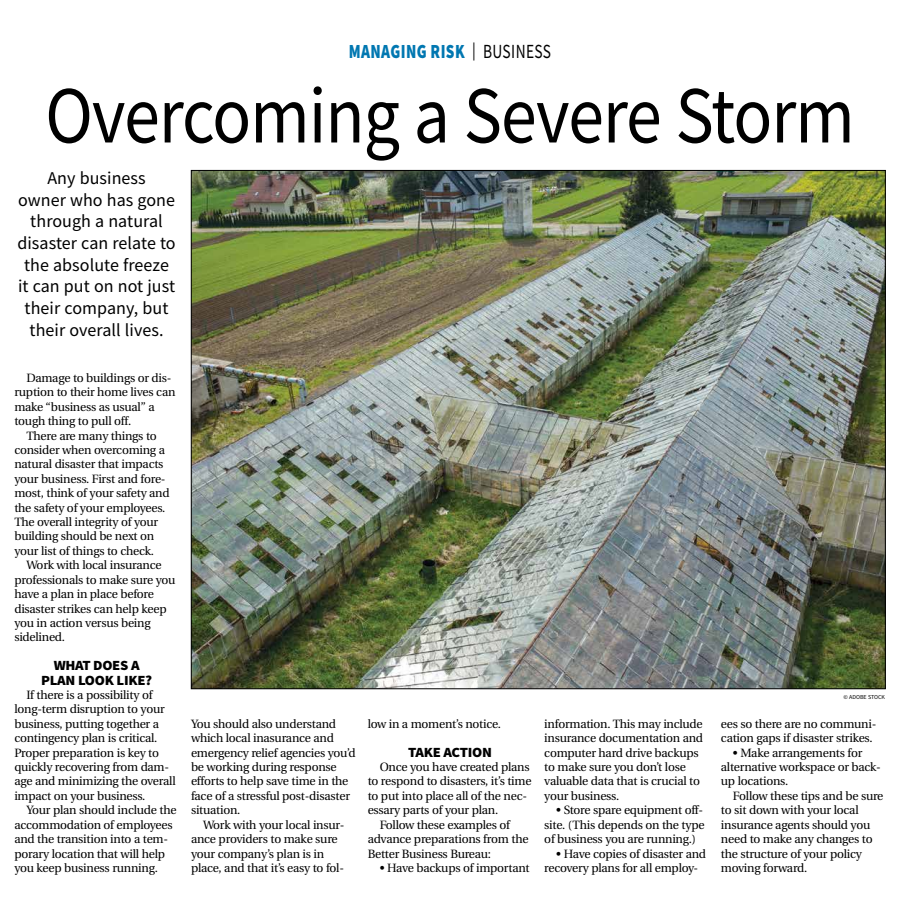
<style>
.page{position:relative;width:900px;height:908px;background:#fff}
.page>*{position:absolute;margin:0;border:0;box-sizing:border-box;transform-origin:0 0}
.t1{font:81px "Source Sans Pro";letter-spacing:-.015em;color:#000;scale:.89 1}
.t2{font:900 20px "Source Sans Pro";letter-spacing:.025em;color:#0077b1;scale:.77 1}
.t3{font:18px/21.6px "Source Sans Pro";letter-spacing:.005em;color:#000;text-align:center}
.t4{font:900 14px/14.4px "Source Sans Pro";letter-spacing:-.02em;color:#000;text-align:center;scale:1.05 1}
.t5{font:12px/14.4px "Utopia";letter-spacing:-.02em;color:#000}
.t6{font:6px "Source Sans Pro";color:#000}
.s1{font-weight:400;font-size:18px;color:#000}
.s2{font-weight:400;color:#000}
</style>
<div class="page">
<img style="left:193px;top:172px;width:691px;height:514px">
<h2 class="t2" style="left:349px;top:38px;width:264px">MANAGING RISK <span class="s1">|</span> <span class="s2">BUSINESS</span></h2>
<h1 class="t1" style="left:45px;top:64px;width:911px">Overcoming a Severe Storm</h1>
<h3 class="t3" style="left:17px;top:167px;width:160px">Any business<br>owner who has gone through a natural disaster can relate to the absolute freeze it can put on not just their company, but their overall lives.</h3>
<p class="t5" style="left:26px;top:371px;width:147px">Damage to buildings or dis-</p>
<p class="t5" style="left:14px;top:385px;width:163px">ruption to their home lives can</p>
<p class="t5" style="left:14px;top:399px;width:142px">make “business as usual” a</p>
<p class="t5" style="left:14px;top:414px;width:118px">tough thing to pull off.</p>
<p class="t5" style="left:26px;top:428px;width:132px">There are many things to</p>
<p class="t5" style="left:14px;top:443px;width:152px">consider when overcoming a</p>
<p class="t5" style="left:14px;top:457px;width:151px">natural disaster that impacts</p>
<p class="t5" style="left:14px;top:471px;width:153px">your business. First and fore-</p>
<p class="t5" style="left:14px;top:486px;width:157px">most, think of your safety and</p>
<p class="t5" style="left:14px;top:500px;width:153px">the safety of your employees.</p>
<p class="t5" style="left:14px;top:515px;width:145px">The overall integrity of your</p>
<p class="t5" style="left:14px;top:529px;width:141px">building should be next on</p>
<p class="t5" style="left:14px;top:543px;width:141px">your list of things to check.</p>
<p class="t5" style="left:26px;top:558px;width:137px">Work with local insurance</p>
<p class="t5" style="left:14px;top:572px;width:163px">professionals to make sure you</p>
<p class="t5" style="left:14px;top:587px;width:141px">have a plan in place before</p>
<p class="t5" style="left:14px;top:601px;width:154px">disaster strikes can help keep</p>
<p class="t5" style="left:14px;top:615px;width:138px">you in action versus being</p>
<p class="t5" style="left:14px;top:630px;width:52px">sidelined.</p>
<p class="t4" style="left:41px;top:658px;width:107px">WHAT DOES A<br>PLAN LOOK LIKE?</p>
<p class="t5" style="left:14px;top:687px;width:163px;text-indent:12px">If there is a possibility of long-term disruption to your business, putting together a contingency plan is critical.<br>Proper preparation is key to quickly recovering from dam&shy;age and minimizing the overall impact on your business.</p>
<p class="t5" style="left:14px;top:803px;width:164px;text-indent:12px">Your plan should include the accommodation of employees and the transition into a tem&shy;porary location that will help you keep business running.</p>
<p class="t5" style="left:191px;top:716px;width:166px">You should also understand which local inasurance and emergency relief agencies you’d be working during response efforts to help save time in the face of a stressful post-disaster situation.</p>
<p class="t5" style="left:191px;top:817px;width:155px;text-indent:12px">Work with your local insur&shy;ance providers to make sure your company’s plan is in place, and that it’s easy to fol-</p>
<p class="t5" style="left:368px;top:716px;width:135px">low in a moment’s notice.</p>
<p class="t4" style="left:408px;top:744px;width:81px">TAKE ACTION</p>
<p class="t5" style="left:380px;top:759px;width:152px">Once you have created plans</p>
<p class="t5" style="left:368px;top:774px;width:165px">to respond to disasters, it’s time</p>
<p class="t5" style="left:368px;top:788px;width:161px">to put into place all of the nec-</p>
<p class="t5" style="left:368px;top:803px;width:132px">essary parts of your plan.</p>
<p class="t5" style="left:380px;top:817px;width:132px">Follow these examples of</p>
<p class="t5" style="left:368px;top:831px;width:162px">advance preparations from the</p>
<p class="t5" style="left:368px;top:846px;width:125px">Better Business Bureau:</p>
<p class="t5" style="left:380px;top:860px;width:152px">• Have backups of important</p>
<p class="t5" style="left:544px;top:716px;width:160px">information. This may include insurance documentation and computer hard drive backups to make sure you don’t lose valuable data that is crucial to your business.</p>
<p class="t5" style="left:544px;top:803px;width:162px;text-align:justify;text-indent:12px">• Store spare equipment off&shy;site. (This depends on the type of business you are running.)</p>
<p class="t5" style="left:544px;top:846px;width:163px;text-indent:12px">• Have copies of disaster and recovery plans for all employ-</p>
<p class="t6" style="left:844px;top:693px;width:43px">© ADOBE STOCK</p>
<p class="t5" style="left:721px;top:716px;width:157px">ees so there are no communi&shy;cation gaps if disaster strikes.</p>
<p class="t5" style="left:721px;top:745px;width:162px;text-indent:12px">• Make arrangements for alternative workspace or back&shy;up locations.</p>
<p class="t5" style="left:721px;top:788px;width:164px;text-indent:12px">Follow these tips and be sure to sit down with your local insurance agents should you need to make any changes to the structure of your policy moving forward.</p>
</div>
